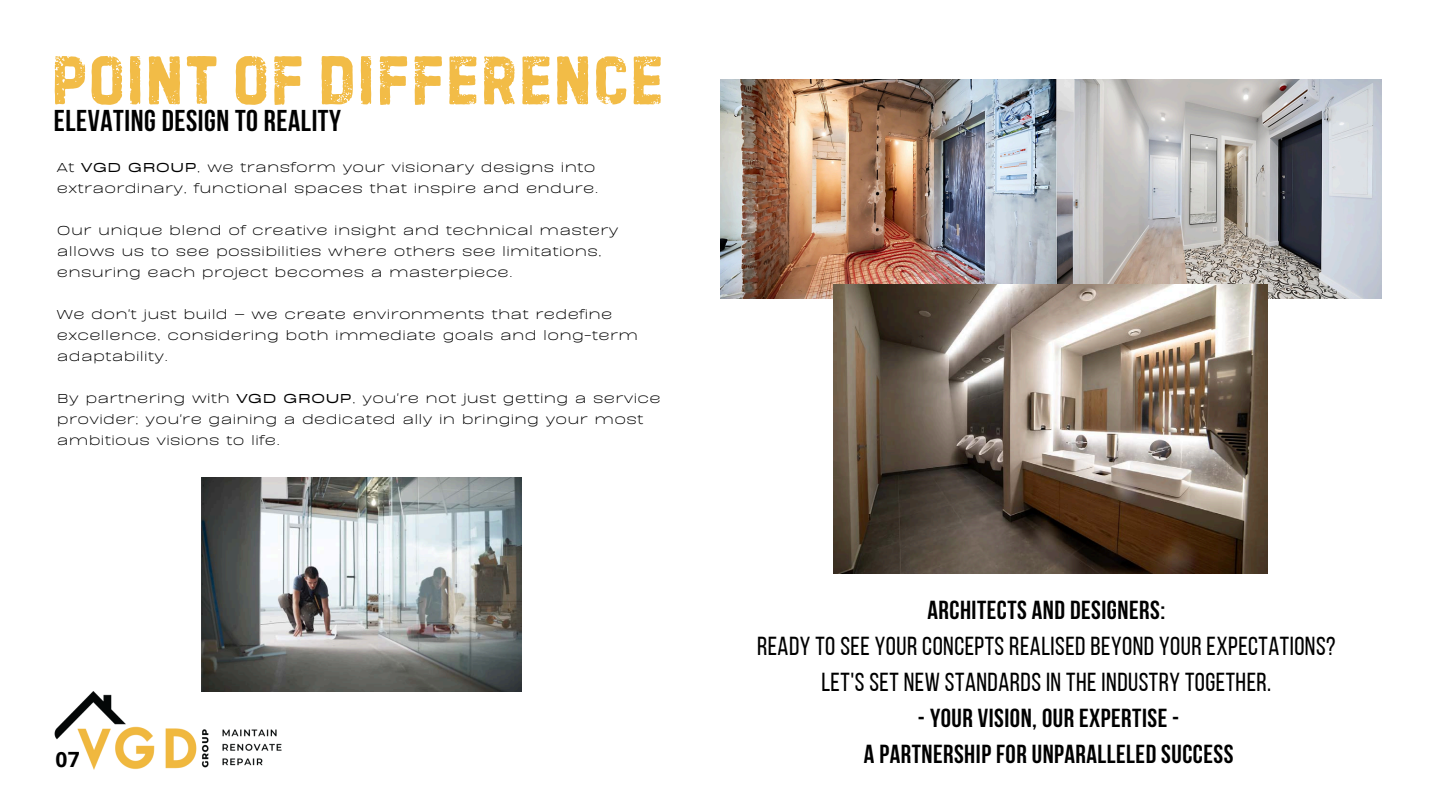
<style>
.page{position:relative;width:1440px;height:810px;background:#fff}
.page>*{position:absolute;margin:0;border:0;box-sizing:border-box;transform-origin:0 0}
.t1{font:74px "Handelson Six";color:#f2bc47}
.t2{font:700 30px "Bebas Neue";letter-spacing:.02em;color:#000}
.t3{font:26px/36px "Bebas Neue";letter-spacing:.02em;color:#000;text-align:center}
.t4{font:700 26px/36px "Bebas Neue";letter-spacing:.02em;color:#000;text-align:center}
.t5{font:700 21px "Open Sans";color:#000}
.t6{font:15px/21px "BD Sans";letter-spacing:.02em;color:#000}
.s1{font-weight:700}
</style>
<div class="page">
<img style="left:54px;top:692px;width:228px;height:77px">
<img style="left:720px;top:79px;width:662px;height:219px">
<img style="left:201px;top:478px;width:320px;height:214px">
<img style="left:834px;top:284px;width:434px;height:290px">
<p class="t1" style="left:50px;top:37px;width:615px">POINT OF DIFFERENCE</p>
<p class="t2" style="left:54px;top:109px;width:289px">ELEVATING DESIGN TO REALITY</p>
<p class="t6" style="left:57px;top:155px;width:543px">At <span class="s1">VGD GROUP</span>, we transform your visionary designs into extraordinary, functional spaces that inspire and endure.</p>
<p class="t6" style="left:57px;top:218px;width:563px">Our unique blend of creative insight and technical mastery allows us to see possibilities where others see limitations, ensuring each project becomes a masterpiece.</p>
<h3 class="t6" style="left:57px;top:302px;width:583px">We don't just build – we create environments that redefine excellence, considering both immediate goals and long-term adaptability.</h3>
<p class="t6" style="left:57px;top:386px;width:605px">By partnering with <span class="s1">VGD GROUP</span>, you're not just getting a service provider; you're gaining a dedicated ally in bringing your most ambitious visions to life.</p>
<p class="t5" style="left:55px;top:745px;width:26px">07</p>
<p class="t3" style="left:757px;top:595px;width:580px"><span class="s1">ARCHITECTS AND DESIGNERS:<br></span>READY TO SEE YOUR CONCEPTS REALISED BEYOND YOUR EXPECTATIONS?<br>LET'S SET NEW STANDARDS IN THE INDUSTRY TOGETHER.</p>
<p class="t4" style="left:864px;top:703px;width:371px">- YOUR VISION, OUR EXPERTISE -<br>A PARTNERSHIP FOR UNPARALLELED SUCCESS</p>
</div>
